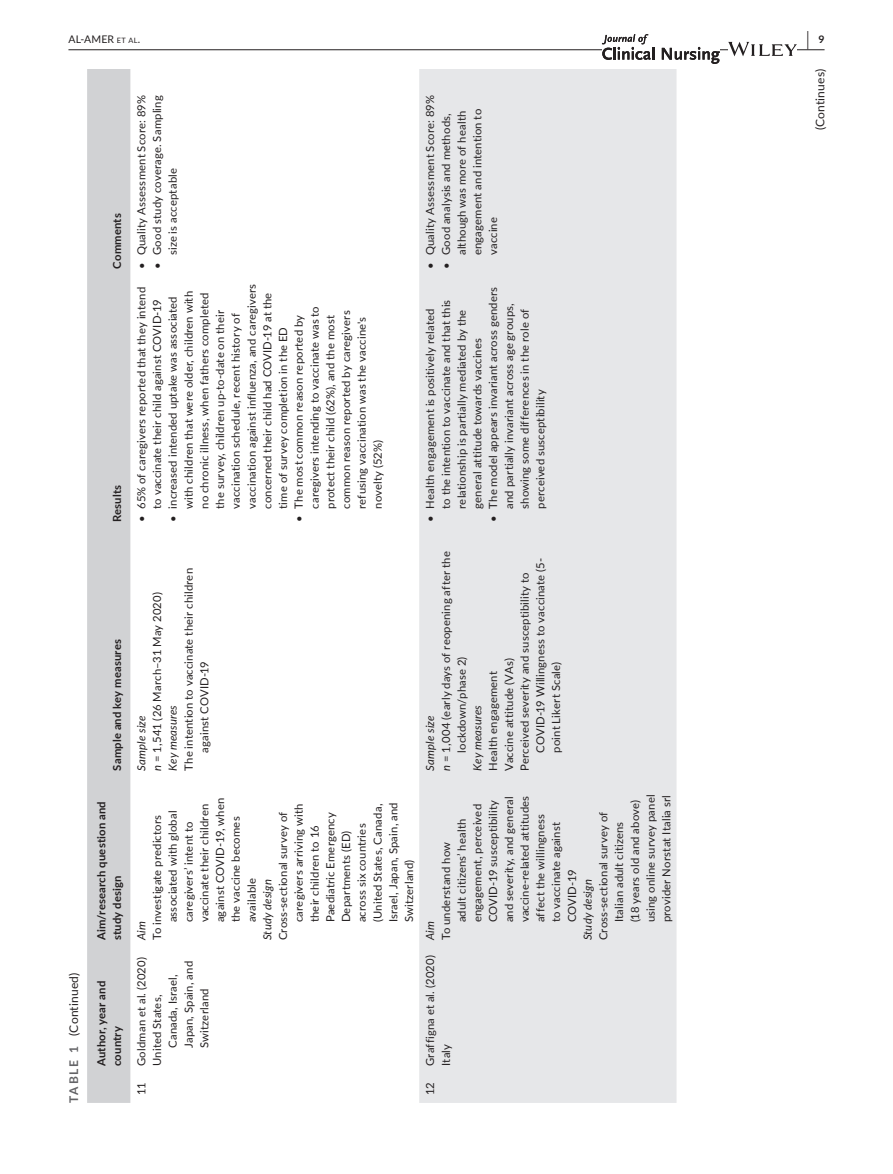
<style>
.page{position:relative;width:893px;height:1174px;background:#fff}
.page>*{position:absolute;margin:0;border:0;box-sizing:border-box;transform-origin:0 0}
.t1{font:700 19.5px "Lato";color:#231f20;scale:.43 1}
.t2{font:12px "Lato";letter-spacing:.015em;color:#231f20}
.t3{font:11.25px/15.8px "Lato";letter-spacing:.015em;color:#231f20}
.t4{font:700 11.25px/15.8px "Lato";letter-spacing:.02em;color:#231f20}
.t5{font:italic 11.25px "Lato";letter-spacing:.015em;color:#231f20}
.t6{font:10.5px "Lato";letter-spacing:.02em;color:#231f20}
.s1{font-size:7.35px}
.s2{font-weight:700;color:#636366}
.s3{font-style:italic}
</style>
<div class="page">
<hr style="left:68px;top:49px;width:756px;height:1px;background:#231f20">
<div style="left:602px;top:34px;width:118px;height:30px;background:#fff"></div>
<svg style="left:602px;top:34px;width:52px;height:26px"></svg>
<svg style="left:662px;top:47px;width:58px;height:17px"></svg>
<svg style="left:728px;top:42px;width:69px;height:14px"></svg>
<div style="left:87px;top:69px;width:43px;height:1033px;background:#d1d2d4"></div>
<div style="left:419px;top:69px;width:257px;height:1033px;background:#e6e7e9"></div>
<p class="t6" style="left:68px;top:31px;width:73px">AL-AMER <span class="s1">et al</span>.</p>
<h1 class="t1" style="left:807px;top:25px;width:43px">| <sup>9</sup></h1>
<p class="t2" style="left:65px;top:1102px;width:132px;rotate:-90deg"><span class="s2">TABLE 1</span> (Continued)</p>
<p class="t4" style="left:109px;top:269px;width:57px;rotate:-90deg">Comments</p>
<p class="t4" style="left:109px;top:522px;width:39px;rotate:-90deg">Results</p>
<p class="t4" style="left:109px;top:770px;width:133px;rotate:-90deg">Sample and key measures</p>
<p class="t4" style="left:93px;top:940px;width:141px;rotate:-90deg">Aim/research question and study design</p>
<p class="t4" style="left:93px;top:1066px;width:87px;rotate:-90deg">Author, year and country</p>
<p class="t3" style="left:133px;top:269px;width:175px;rotate:-90deg">• Quality Assessment Score: 89%</p>
<p class="t3" style="left:149px;top:255px;width:161px;text-indent:-13px;rotate:-90deg">• Good study coverage. Sampling size is acceptable</p>
<p class="t3" style="left:133px;top:522px;width:237px;text-align:center;rotate:-90deg">• 65% of caregivers reported that they intend to vaccinate their child against COVID-19</p>
<p class="t3" style="left:164px;top:509px;width:227px;text-indent:-14px;rotate:-90deg">• increased intended uptake was associated with children that were older, children with no chronic illness, when fathers completed the survey, children up-to-date on their vaccination schedule, recent history of vaccination against influenza, and caregivers concerned their child had COVID-19 at the time of survey completion in the ED</p>
<p class="t3" style="left:290px;top:509px;width:204px;text-indent:-14px;rotate:-90deg">• The most common reason reported by caregivers intending to vaccinate was to protect their child (62%), and the most common reason reported by caregivers refusing vaccination was the vaccine's novelty (52%)</p>
<p class="t3" style="left:422px;top:269px;width:175px;rotate:-90deg">• Quality Assessment Score: 89%</p>
<p class="t3" style="left:438px;top:255px;width:148px;text-indent:-13px;rotate:-90deg">• Good analysis and methods, although was more of health engagement and intention to vaccine</p>
<p class="t3" style="left:485px;top:509px;width:224px;text-indent:-14px;rotate:-90deg">• The model appears invariant across genders and partially invariant across age groups, showing some differences in the role of perceived susceptibility</p>
<p class="t3" style="left:422px;top:509px;width:210px;text-indent:-14px;rotate:-90deg">• Health engagement is positively related to the intention to vaccinate and that this relationship is partially mediated by the general attitude towards vaccines</p>
<p class="t3" style="left:180px;top:752px;width:186px;text-indent:-18px;rotate:-90deg">The intention to vaccinate their children against COVID-19</p>
<p class="t3" style="left:133px;top:770px;width:180px;rotate:-90deg"><span class="s3">Sample size<br>n</span> = 1,541 (26 March–31 May 2020)<br><span class="s3">Key measures</span></p>
<p class="t3" style="left:149px;top:922px;width:126px;text-indent:-18px;rotate:-90deg">To investigate predictors associated with global caregivers’ intent to vaccinate their children against COVID-19, when the vaccine becomes available</p>
<p class="t3" style="left:275px;top:922px;width:121px;text-indent:-18px;rotate:-90deg">Cross-sectional survey of caregivers arriving with their children to 16<br>Paediatric Emergency<br>Departments (ED) across six countries (United States, Canada,<br>Israel, Japan, Spain, and<br>Switzerland)</p>
<p class="t5" style="left:259px;top:940px;width:62px;rotate:-90deg">Study design</p>
<p class="t5" style="left:133px;top:940px;width:20px;rotate:-90deg">Aim</p>
<p class="t3" style="left:133px;top:1066px;width:110px;rotate:-90deg">Goldman et al. (2020)</p>
<p class="t3" style="left:180px;top:1048px;width:88px;rotate:-90deg">Japan, Spain, and</p>
<p class="t3" style="left:164px;top:1048px;width:75px;rotate:-90deg">Canada, Israel,</p>
<p class="t3" style="left:196px;top:1048px;width:61px;rotate:-90deg">Switzerland</p>
<p class="t3" style="left:149px;top:1066px;width:73px;rotate:-90deg">United States,</p>
<p class="t3" style="left:133px;top:1095px;width:14px;rotate:-90deg">11</p>
<p class="t3" style="left:438px;top:771px;width:221px;rotate:-90deg"><span class="s3">n</span> = 1,004 (early days of reopening after the</p>
<p class="t3" style="left:532px;top:753px;width:196px;rotate:-90deg">COVID-19 Willingness to vaccinate (5-</p>
<p class="t3" style="left:516px;top:771px;width:200px;rotate:-90deg">Perceived severity and susceptibility to</p>
<p class="t3" style="left:453px;top:753px;width:98px;rotate:-90deg">lockdown/phase 2)</p>
<p class="t3" style="left:501px;top:771px;width:114px;rotate:-90deg">Vaccine attitude (VAs)</p>
<p class="t3" style="left:548px;top:753px;width:92px;rotate:-90deg">point Likert Scale)</p>
<p class="t3" style="left:485px;top:771px;width:101px;rotate:-90deg">Health engagement</p>
<p class="t5" style="left:469px;top:771px;width:67px;rotate:-90deg">Key measures</p>
<p class="t5" style="left:422px;top:771px;width:57px;rotate:-90deg">Sample size</p>
<p class="t3" style="left:595px;top:922px;width:129px;text-indent:-18px;rotate:-90deg">Cross-sectional survey of<br>Italian adult citizens<br>(18 years old and above) using online survey panel provider Norstat Italia srl</p>
<p class="t3" style="left:438px;top:922px;width:128px;text-indent:-18px;rotate:-90deg">To understand how<br>adult citizens’ health engagement, perceived<br>COVID-19 susceptibility and severity, and general vaccine-related attitudes affect the willingness<br>to vaccinate against<br>COVID-19</p>
<p class="t5" style="left:580px;top:940px;width:62px;rotate:-90deg">Study design</p>
<p class="t5" style="left:422px;top:940px;width:20px;rotate:-90deg">Aim</p>
<p class="t3" style="left:422px;top:1066px;width:112px;rotate:-90deg">Graffigna et al. (2020)<br>Italy</p>
<p class="t3" style="left:422px;top:1095px;width:15px;rotate:-90deg">12</p>
<p class="t2" style="left:812px;top:130px;width:63px;rotate:-90deg">(Continues)</p>
</div>
